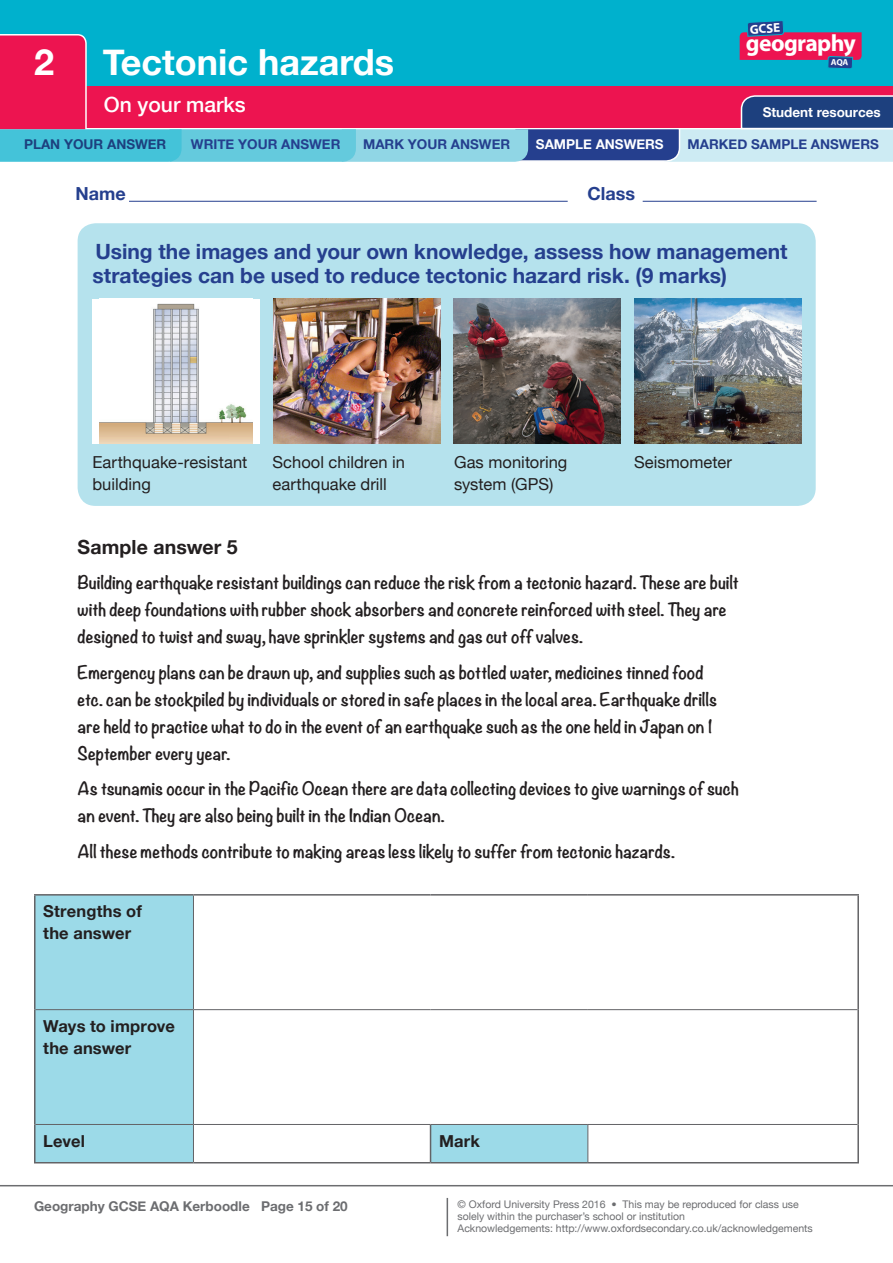
<style>
.page{position:relative;width:893px;height:1263px;background:#fff}
.page>*{position:absolute;margin:0;border:0;box-sizing:border-box;transform-origin:0 0}
.t1{font:700 36px "Helvetica Neue";color:#fff}
.t2{font:700 23.55px "Myriad Pro";letter-spacing:-.025em;color:#fff}
.t3{font:700 21px/24px "Helvetica Neue";color:#253f8e}
.t4{font:500 21px "Helvetica Neue";color:#fff}
.t5{font:700 19.5px "Helvetica Neue";letter-spacing:.005em;color:#231f20}
.t6{font:700 18px "Helvetica Neue";color:#253f8e}
.t7{font:700 16.5px/27px "Noteworthy";color:#231f20}
.t8{font:16.5px "Helvetica Neue";letter-spacing:.005em;color:#231f20}
.t9{font:700 16.5px/22.5px "Helvetica Neue";letter-spacing:.01em;color:#231f20}
.t10{font:700 13.5px "Helvetica Neue";color:#253f8e}
.t11{font:700 13.5px "Helvetica Neue";color:#6c6d70}
.t12{font:700 13.5px "Helvetica Neue";color:#fff}
.t13{font:700 13.5px "Helvetica Neue";color:#1d407e}
.t14{font:700 12.9px "Myriad Pro";color:#fff}
.t15{font:10.5px/12px "Helvetica Neue";color:#6c6d70}
</style>
<div class="page">
<hr style="left:0;top:1185px;width:893px;height:1px;background:#6c6d70">
<hr style="left:447px;top:1198px;width:1px;height:38px;background:#6c6d70">
<div style="left:0;top:0;width:893px;height:127px;background:#00b1cd"></div>
<hr style="left:129px;top:201px;width:439px;height:1px;background:#253f8e">
<hr style="left:643px;top:201px;width:174px;height:1px;background:#253f8e">
<div style="left:78px;top:223px;width:738px;height:283px;background:#b5e2ed;border-radius:18px"></div>
<div style="left:36px;top:895px;width:157px;height:267px;background:#9cdae8"></div>
<svg style="left:194px;top:895px;width:663px;height:267px"></svg>
<hr style="left:193px;top:895px;width:1px;height:114px;background:#636366">
<hr style="left:36px;top:1009px;width:157px;height:1px;background:#636366">
<hr style="left:193px;top:1009px;width:238px;height:1px;background:#636366">
<hr style="left:193px;top:1010px;width:1px;height:114px;background:#636366">
<hr style="left:431px;top:1009px;width:157px;height:1px;background:#636366">
<hr style="left:588px;top:1009px;width:269px;height:1px;background:#636366">
<hr style="left:36px;top:1124px;width:157px;height:1px;background:#636366">
<hr style="left:193px;top:1124px;width:238px;height:1px;background:#636366">
<hr style="left:193px;top:1125px;width:1px;height:37px;background:#636366">
<hr style="left:431px;top:1124px;width:157px;height:1px;background:#636366">
<hr style="left:588px;top:1124px;width:269px;height:1px;background:#636366">
<hr style="left:587px;top:1125px;width:1px;height:37px;background:#636366">
<hr style="left:857px;top:895px;width:2px;height:115px;background:#636366">
<hr style="left:857px;top:1010px;width:2px;height:114px;background:#636366">
<hr style="left:34px;top:894px;width:159px;height:1px;background:#636366">
<hr style="left:34px;top:895px;width:2px;height:115px;background:#636366">
<hr style="left:193px;top:894px;width:238px;height:1px;background:#636366">
<hr style="left:431px;top:894px;width:157px;height:1px;background:#636366">
<hr style="left:588px;top:894px;width:271px;height:1px;background:#636366">
<hr style="left:34px;top:1010px;width:2px;height:114px;background:#636366">
<hr style="left:34px;top:1124px;width:2px;height:38px;background:#636366">
<hr style="left:430px;top:1125px;width:1px;height:37px;background:#636366">
<hr style="left:857px;top:1124px;width:2px;height:38px;background:#636366">
<hr style="left:34px;top:1162px;width:159px;height:1px;background:#636366">
<hr style="left:193px;top:1162px;width:238px;height:1px;background:#636366">
<hr style="left:431px;top:1162px;width:157px;height:1px;background:#636366">
<hr style="left:588px;top:1162px;width:271px;height:1px;background:#636366">
<img style="left:273px;top:299px;width:167px;height:144px">
<img style="left:454px;top:299px;width:167px;height:144px">
<img style="left:634px;top:299px;width:167px;height:144px">
<div style="left:92px;top:299px;width:168px;height:144px;background:#fff"></div>
<img style="left:99px;top:303px;width:154px;height:140px">
<svg style="left:0;top:21px;width:893px;height:141px"></svg>
<h1 class="t1" style="left:34px;top:40px;width:22px">2</h1>
<h1 class="t1" style="left:103px;top:40px;width:293px">Tectonic hazards</h1>
<p class="t4" style="left:104px;top:92px;width:144px">On your marks</p>
<p class="t14" style="left:749px;top:21px;width:32px;rotate:-3deg">GCSE</p>
<h2 class="t2" style="left:746px;top:28px;width:112px">geography</h2>
<p class="t12" style="left:763px;top:104px;width:120px">Student resources</p>
<p class="t13" style="left:24px;top:136px;width:144px">PLAN YOUR ANSWER</p>
<p class="t10" style="left:191px;top:136px;width:151px">WRITE YOUR ANSWER</p>
<p class="t10" style="left:363px;top:136px;width:149px">MARK YOUR ANSWER</p>
<p class="t12" style="left:536px;top:136px;width:129px">SAMPLE ANSWERS</p>
<p class="t10" style="left:688px;top:136px;width:193px">MARKED SAMPLE ANSWERS</p>
<p class="t6" style="left:75px;top:183px;width:52px">Name</p>
<p class="t6" style="left:587px;top:183px;width:49px">Class</p>
<p class="t3" style="left:92px;top:239px;width:697px">Using the images and your own knowledge, assess how management strategies can be used to reduce tectonic hazard risk. (9 marks)</p>
<p class="t8" style="left:92px;top:452px;width:156px">Earthquake-resistant</p>
<p class="t8" style="left:272px;top:452px;width:134px">School children in</p>
<p class="t8" style="left:454px;top:452px;width:115px">Gas monitoring</p>
<p class="t8" style="left:634px;top:452px;width:99px">Seismometer</p>
<p class="t8" style="left:92px;top:474px;width:60px">building</p>
<p class="t8" style="left:272px;top:474px;width:116px">earthquake drill</p>
<p class="t8" style="left:454px;top:474px;width:101px">system (GPS)</p>
<p class="t5" style="left:78px;top:535px;width:162px">Sample answer 5</p>
<p class="t7" style="left:78px;top:569px;width:663px">Building earthquake resistant buildings can reduce the risk from a tectonic hazard. These are built with deep foundations with rubber shock absorbers and concrete reinforced with steel. They are designed to twist and sway, have sprinkler systems and gas cut off valves.</p>
<p class="t7" style="left:78px;top:658px;width:641px">Emergency plans can be drawn up, and supplies such as bottled water, medicines tinned food etc. can be stockpiled by individuals or stored in safe places in the local area. Earthquake drills are held to practice what to do in the event of an earthquake such as the one held in Japan on 1<br>September every year.</p>
<p class="t7" style="left:78px;top:775px;width:663px">As tsunamis occur in the Pacific Ocean there are data collecting devices to give warnings of such an event. They are also being built in the Indian Ocean.</p>
<p class="t7" style="left:78px;top:837px;width:599px">All these methods contribute to making areas less likely to suffer from tectonic hazards.</p>
<p class="t9" style="left:43px;top:899px;width:100px">Strengths of the answer</p>
<p class="t9" style="left:43px;top:1014px;width:133px">Ways to improve the answer</p>
<p class="t9" style="left:43px;top:1129px;width:43px">Level</p>
<p class="t9" style="left:439px;top:1129px;width:42px">Mark</p>
<p class="t11" style="left:34px;top:1198px;width:315px">Geography GCSE AQA Kerboodle Page 15 of 20</p>
<p class="t15" style="left:458px;top:1198px;width:357px">© Oxford University Press 2016 • This may be reproduced for class use solely within the purchaser’s school or institution<br>Acknowledgements: http://www.oxfordsecondary.co.uk/acknowledgements</p>
</div>
